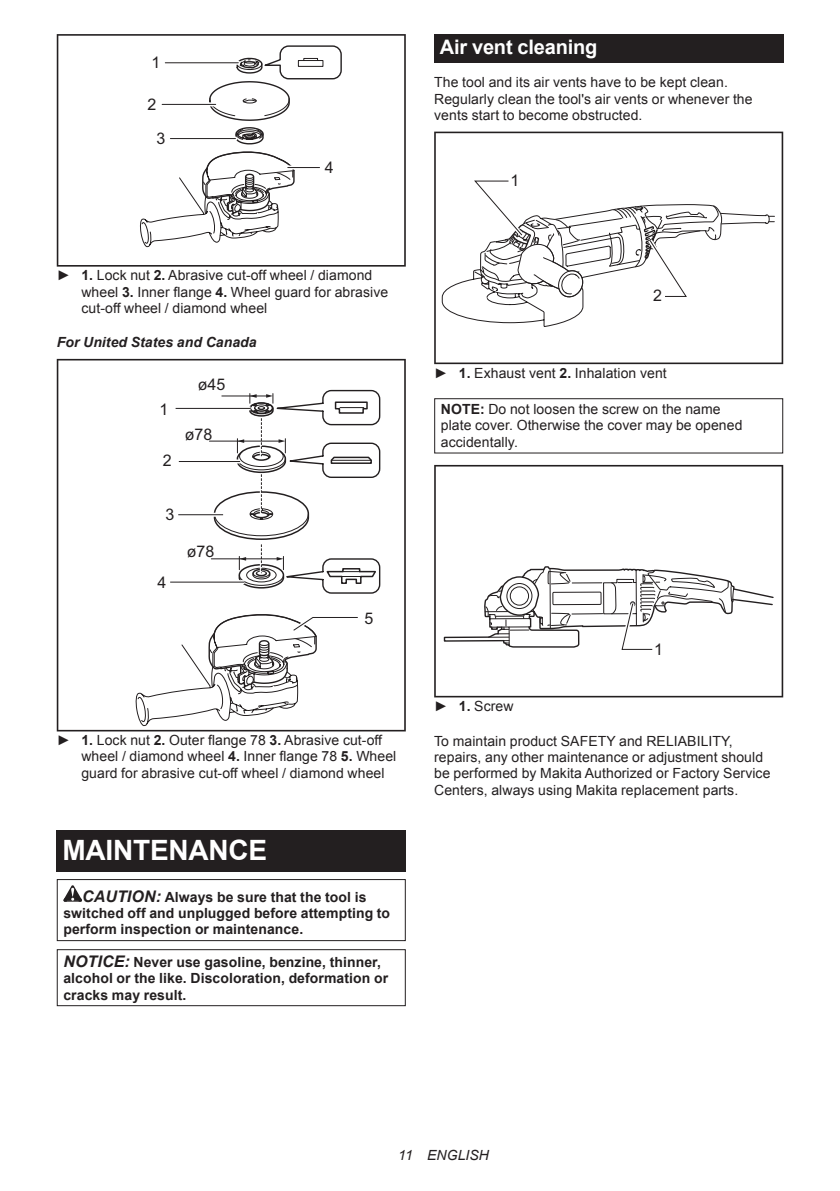
<style>
.page{position:relative;width:840px;height:1191px;background:#fff}
.page>*{position:absolute;margin:0;border:0;box-sizing:border-box;transform-origin:0 0}
.t1{font:700 28px "Arial";letter-spacing:-.01em;color:#fff}
.t2{font:700 20px "Arial";letter-spacing:-.01em;color:#fff}
.t3{font:16px/34.4px "Arial";color:#231f20;text-align:center}
.t4{font:14px/16.4px "Arial";letter-spacing:.005em;color:#231f20}
.t5{font:700 14px/16.4px "Arial";letter-spacing:.005em;color:#231f20}
.t6{font:italic 700 14px "Arial";letter-spacing:.005em;color:#231f20}
.t7{font:italic 14px "Arial";letter-spacing:.005em;color:#231f20}
.s1{font-weight:700}
.s2{font-style:italic;font-size:16px}
</style>
<div class="page">
<svg style="left:57px;top:34px;width:348px;height:233px"></svg>
<svg style="left:57px;top:359px;width:348px;height:372px"></svg>
<svg style="left:166px;top:404px;width:195px;height:232px"></svg>
<svg style="left:169px;top:407px;width:189px;height:224px"></svg>
<div style="left:57px;top:830px;width:348px;height:41px;background:#231f20"></div>
<svg style="left:63px;top:885px;width:19px;height:16px"></svg>
<div style="left:57px;top:879px;width:348px;height:62px;border:1px solid #231f20"></div>
<div style="left:57px;top:949px;width:348px;height:57px;border:1px solid #231f20"></div>
<div style="left:434px;top:34px;width:348px;height:29px;background:#231f20"></div>
<svg style="left:434px;top:132px;width:348px;height:232px"></svg>
<div style="left:434px;top:398px;width:348px;height:55px;border:1px solid #231f20"></div>
<svg style="left:434px;top:465px;width:348px;height:232px"></svg>
<p class="t3" style="left:151px;top:45px;width:10px">1</p>
<p class="t3" style="left:147px;top:87px;width:19px">2<br>3</p>
<p class="t3" style="left:325px;top:150px;width:10px">4</p>
<p class="t4" style="left:81px;top:267px;width:308px;text-indent:-25px">► <span class="s1">1.</span> Lock nut <span class="s1">2.</span> Abrasive cut-off wheel / diamond wheel <span class="s1">3.</span> Inner flange <span class="s1">4.</span> Wheel guard for abrasive cut-off wheel / diamond wheel</p>
<p class="t6" style="left:57px;top:333px;width:201px">For United States and Canada</p>
<p class="t3" style="left:159px;top:392px;width:10px">1</p>
<p class="t3" style="left:163px;top:443px;width:10px">2</p>
<p class="t3" style="left:198px;top:367px;width:29px">ø45</p>
<p class="t3" style="left:185px;top:417px;width:29px">ø78</p>
<p class="t3" style="left:165px;top:497px;width:10px">3</p>
<p class="t3" style="left:157px;top:565px;width:10px">4</p>
<p class="t3" style="left:187px;top:534px;width:29px">ø78</p>
<p class="t3" style="left:364px;top:601px;width:10px">5</p>
<p class="t4" style="left:81px;top:732px;width:316px;text-indent:-25px">► <span class="s1">1.</span> Lock nut <span class="s1">2.</span> Outer flange 78 <span class="s1">3.</span> Abrasive cut-off wheel / diamond wheel <span class="s1">4.</span> Inner flange 78 <span class="s1">5.</span> Wheel guard for abrasive cut-off wheel / diamond wheel</p>
<h1 class="t1" style="left:62px;top:831px;width:206px">MAINTENANCE</h1>
<p class="t5" style="left:63px;top:889px;width:328px;text-indent:19px"><span class="s2">CAUTION:</span> Always be sure that the tool is switched off and unplugged before attempting to perform inspection or maintenance.</p>
<p class="t5" style="left:63px;top:954px;width:326px"><span class="s2">NOTICE:</span> Never use gasoline, benzine, thinner, alcohol or the like. Discoloration, deformation or cracks may result.</p>
<h2 class="t2" style="left:439px;top:34px;width:159px">Air vent cleaning</h2>
<p class="t4" style="left:434px;top:74px;width:320px">The tool and its air vents have to be kept clean.<br>Regularly clean the tool's air vents or whenever the vents start to become obstructed.</p>
<p class="t3" style="left:510px;top:164px;width:10px">1</p>
<p class="t3" style="left:652px;top:279px;width:10px">2</p>
<p class="t4" style="left:434px;top:365px;width:234px">► <span class="s1">1.</span> Exhaust vent <span class="s1">2.</span> Inhalation vent</p>
<p class="t4" style="left:440px;top:401px;width:303px"><span class="s1">NOTE:</span> Do not loosen the screw on the name plate cover. Otherwise the cover may be opened accidentally.</p>
<p class="t3" style="left:653px;top:632px;width:10px">1</p>
<p class="t4" style="left:434px;top:698px;width:81px">► <span class="s1">1.</span> Screw</p>
<p class="t4" style="left:434px;top:732px;width:337px">To maintain product SAFETY and RELIABILITY, repairs, any other maintenance or adjustment should be performed by Makita Authorized or Factory Service Centers, always using Makita replacement parts.</p>
<p class="t7" style="left:398px;top:1146px;width:92px">11 ENGLISH</p>
</div>
